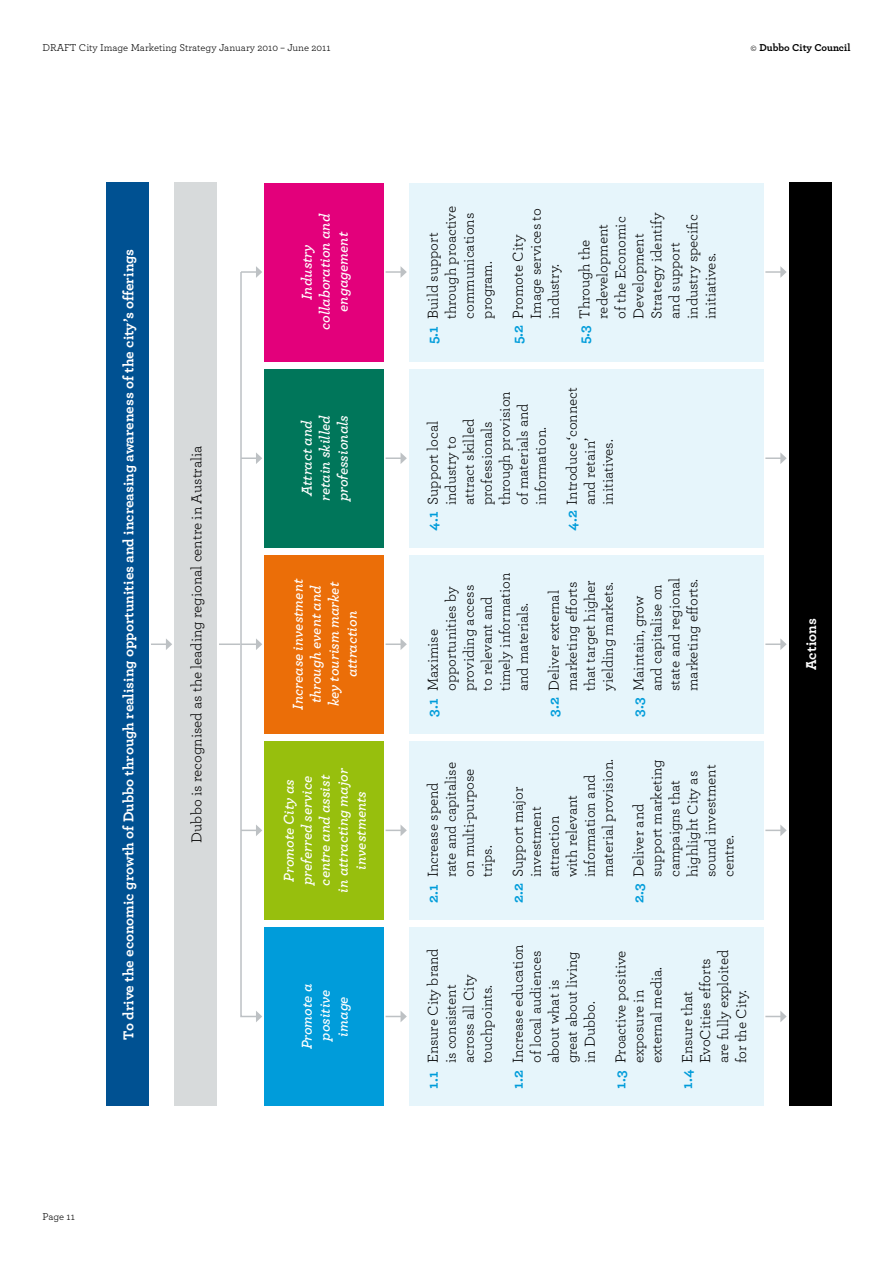
<style>
.page{position:relative;width:893px;height:1263px;background:#fff}
.page>*{position:absolute;margin:0;border:0;box-sizing:border-box;transform-origin:0 0}
.t1{font:15px/18px "Archer";color:#000}
.t2{font:italic 600 15px/18px "Archer";color:#fff;text-align:center}
.t3{font:700 15px "Archer";color:#fff}
.t4{font:10.5px "Archer";color:#000}
.t5{font:700 10.5px "Archer";color:#000}
.s1{font-weight:400}
.s2{font-weight:700;color:#009cda}
</style>
<div class="page">
<div style="left:789px;top:183px;width:42px;height:923px;background:#000"></div>
<div style="left:174px;top:183px;width:43px;height:923px;background:#d7dadb"></div>
<div style="left:106px;top:183px;width:43px;height:923px;background:#005192"></div>
<svg style="left:151px;top:639px;width:21px;height:11px"></svg>
<div style="left:264px;top:927px;width:119px;height:179px;background:#009cda"></div>
<div style="left:264px;top:741px;width:119px;height:179px;background:#97bf0d"></div>
<div style="left:264px;top:555px;width:119px;height:178px;background:#eb6e08"></div>
<div style="left:264px;top:369px;width:119px;height:178px;background:#00765a"></div>
<div style="left:264px;top:183px;width:119px;height:178px;background:#e3007b"></div>
<div style="left:409px;top:927px;width:354px;height:179px;background:#e6f5fb"></div>
<div style="left:409px;top:741px;width:354px;height:179px;background:#e6f5fb"></div>
<div style="left:409px;top:555px;width:354px;height:178px;background:#e6f5fb"></div>
<div style="left:409px;top:369px;width:354px;height:178px;background:#e6f5fb"></div>
<div style="left:409px;top:183px;width:354px;height:178px;background:#e6f5fb"></div>
<svg style="left:386px;top:1011px;width:21px;height:11px"></svg>
<svg style="left:386px;top:825px;width:21px;height:11px"></svg>
<svg style="left:386px;top:638px;width:21px;height:12px"></svg>
<svg style="left:386px;top:452px;width:21px;height:12px"></svg>
<svg style="left:386px;top:266px;width:21px;height:12px"></svg>
<hr style="left:219px;top:643px;width:21px;height:2px;background:#bdc1c4">
<svg style="left:239px;top:266px;width:23px;height:756px"></svg>
<svg style="left:765px;top:1011px;width:22px;height:11px"></svg>
<svg style="left:765px;top:825px;width:22px;height:11px"></svg>
<svg style="left:765px;top:638px;width:22px;height:12px"></svg>
<svg style="left:765px;top:452px;width:22px;height:12px"></svg>
<svg style="left:765px;top:266px;width:22px;height:12px"></svg>
<p class="t4" style="left:43px;top:41px;width:290px">DRAFT City Image Marketing Strategy January 2010 – June 2011</p>
<p class="t5" style="left:751px;top:41px;width:101px"><span class="s1">©</span> Dubbo City Council</p>
<p class="t3" style="left:119px;top:1039px;width:792px;rotate:-90deg">To drive the economic growth of Dubbo through realising opportunities and increasing awareness of the city’s offerings</p>
<p class="t1" style="left:187px;top:843px;width:398px;rotate:-90deg">Dubbo is recognised as the leading regional centre in Australia</p>
<p class="t4" style="left:43px;top:1210px;width:34px">Page 11</p>
<p class="t2" style="left:297px;top:330px;width:118px;rotate:-90deg">Industry collaboration and engagement</p>
<p class="t2" style="left:297px;top:501px;width:88px;rotate:-90deg">Attract and retain skilled professionals</p>
<p class="t2" style="left:288px;top:710px;width:133px;rotate:-90deg">Increase investment through event and key tourism market attraction</p>
<p class="t2" style="left:279px;top:892px;width:126px;rotate:-90deg">Promote City as preferred service centre and assist in attracting major investments</p>
<p class="t2" style="left:297px;top:1049px;width:67px;rotate:-90deg">Promote a positive image</p>
<p class="t1" style="left:424px;top:319px;width:114px;text-indent:-26px;rotate:-90deg"><span class="s2">5.1</span> Build support through proactive communications program.</p>
<p class="t1" style="left:508px;top:319px;width:112px;text-indent:-26px;rotate:-90deg"><span class="s2">5.2</span> Promote City<br>Image services to industry.</p>
<p class="t1" style="left:575px;top:319px;width:107px;text-indent:-26px;rotate:-90deg"><span class="s2">5.3</span> Through the redevelopment of the Economic<br>Development<br>Strategy identify and support industry specific initiatives.</p>
<p class="t1" style="left:424px;top:505px;width:115px;text-indent:-26px;rotate:-90deg"><span class="s2">4.1</span> Support local industry to<br>attract skilled professionals through provision of materials and information.</p>
<p class="t1" style="left:562px;top:505px;width:119px;text-indent:-26px;rotate:-90deg"><span class="s2">4.2</span> Introduce ‘connect and retain’ initiatives.</p>
<p class="t1" style="left:424px;top:691px;width:120px;text-indent:-26px;rotate:-90deg"><span class="s2">3.1</span> Maximise opportunities by providing access to relevant and timely information and materials.</p>
<p class="t1" style="left:544px;top:691px;width:112px;text-indent:-26px;rotate:-90deg"><span class="s2">3.2</span> Deliver external marketing efforts that target higher yielding markets.</p>
<p class="t1" style="left:629px;top:691px;width:115px;text-indent:-26px;rotate:-90deg"><span class="s2">3.3</span> Maintain, grow and capitalise on state and regional marketing efforts.</p>
<p class="t1" style="left:424px;top:877px;width:117px;text-indent:-26px;rotate:-90deg"><span class="s2">2.1</span> Increase spend rate and capitalise on multi-purpose trips.</p>
<p class="t1" style="left:508px;top:877px;width:120px;text-indent:-26px;rotate:-90deg"><span class="s2">2.2</span> Support major investment attraction<br>with relevant information and material provision.</p>
<p class="t1" style="left:629px;top:877px;width:119px;text-indent:-26px;rotate:-90deg"><span class="s2">2.3</span> Deliver and support marketing campaigns that highlight City as sound investment centre.</p>
<p class="t1" style="left:424px;top:1063px;width:116px;text-indent:-26px;rotate:-90deg"><span class="s2">1.1</span> Ensure City brand is consistent across all City touchpoints.</p>
<p class="t1" style="left:508px;top:1063px;width:121px;text-indent:-26px;rotate:-90deg"><span class="s2">1.2</span> Increase education of local audiences about what is great about living in Dubbo.</p>
<p class="t1" style="left:611px;top:1063px;width:114px;text-indent:-26px;rotate:-90deg"><span class="s2">1.3</span> Proactive positive exposure in external media.</p>
<p class="t1" style="left:678px;top:1063px;width:115px;text-indent:-26px;rotate:-90deg"><span class="s2">1.4</span> Ensure that<br>EvoCities efforts are fully exploited for the City.</p>
<p class="t3" style="left:802px;top:670px;width:53px;rotate:-90deg">Actions</p>
</div>
